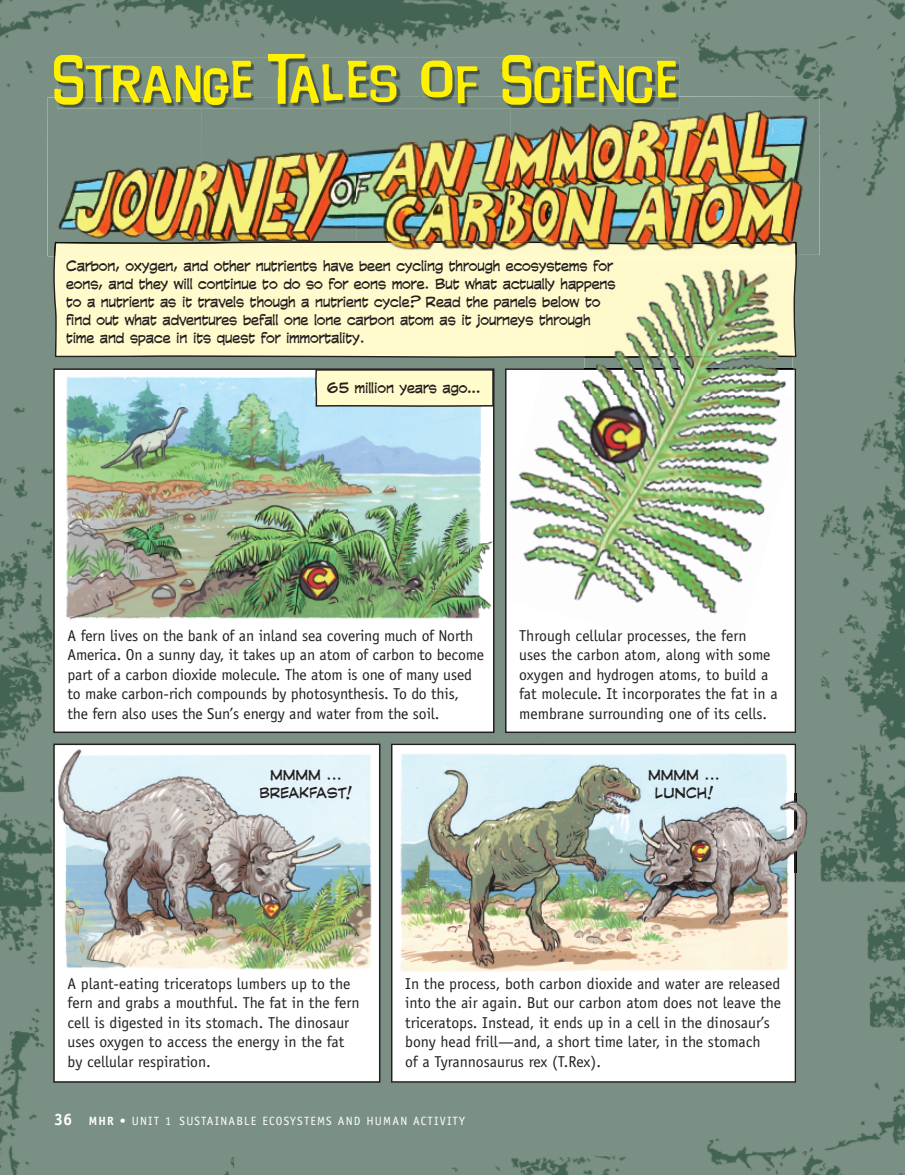
<style>
.page{position:relative;width:905px;height:1175px;background:#fff}
.page>*{position:absolute;margin:0;border:0;box-sizing:border-box;transform-origin:0 0}
.t1{font:15.75px/19.5px "Officina Sans";color:#231f20}
.t2{font:13.5px/18px "CC Comicrazy";color:#231f20;text-align:center}
.t3{font:12px "Officina Sans";letter-spacing:.1em;color:#fff}
.s1{font-weight:700;font-size:16.5px}
.s2{font-weight:700}
</style>
<div class="page">
<img style="left:0;top:0;width:904px;height:79px">
<img style="left:0;top:79px;width:76px;height:1095px">
<img style="left:679px;top:79px;width:225px;height:54px">
<img style="left:801px;top:133px;width:103px;height:1041px">
<div style="left:750px;top:255px;width:51px;height:919px;background:#7b9084"></div>
<div style="left:76px;top:358px;width:508px;height:42px;background:#7b9084"></div>
<img style="left:491px;top:400px;width:51px;height:343px">
<div style="left:76px;top:733px;width:415px;height:41px;background:#7b9084"></div>
<div style="left:336px;top:774px;width:103px;height:400px;background:#7b9084"></div>
<div style="left:76px;top:1082px;width:260px;height:92px;background:#7b9084"></div>
<div style="left:439px;top:1082px;width:311px;height:92px;background:#7b9084"></div>
<div style="left:53px;top:256px;width:743px;height:102px;background:#fffbcc"></div>
<img style="left:47px;top:97px;width:154px;height:159px">
<img style="left:201px;top:108px;width:463px;height:134px">
<img style="left:664px;top:96px;width:155px;height:159px">
<img style="left:54px;top:242px;width:742px;height:14px">
<img style="left:57px;top:57px;width:622px;height:51px">
<svg style="left:54px;top:55px;width:197px;height:50px;background:#a3ab4d"></svg>
<svg style="left:268px;top:54px;width:74px;height:50px;background:#a1a94d"></svg>
<svg style="left:348px;top:61px;width:48px;height:41px;background:#abaf3f"></svg>
<svg style="left:421px;top:61px;width:56px;height:42px;background:#a8ae45"></svg>
<svg style="left:502px;top:55px;width:173px;height:50px;background:#a4ab48"></svg>
<div style="left:54px;top:369px;width:440px;height:363px;background:#fff"></div>
<img style="left:66px;top:376px;width:425px;height:244px">
<div style="left:53px;top:368px;width:441px;height:365px;border:2px solid #231f20"></div>
<svg style="left:315px;top:368px;width:179px;height:39px;background:#e4e1b8"></svg>
<div style="left:54px;top:744px;width:325px;height:337px;background:#fff"></div>
<img style="left:58px;top:749px;width:314px;height:221px">
<div style="left:53px;top:743px;width:327px;height:339px;border:2px solid #231f20"></div>
<img style="left:505px;top:368px;width:291px;height:365px">
<img style="left:584px;top:262px;width:208px;height:106px">
<img style="left:584px;top:355px;width:208px;height:3px">
<img style="left:584px;top:368px;width:208px;height:27px">
<img style="left:391px;top:743px;width:405px;height:339px">
<img style="left:796px;top:793px;width:18px;height:79px">
<img style="left:765px;top:793px;width:31px;height:79px">
<p class="t2" style="left:66px;top:258px;width:551px;text-align:left">Carbon, oxygen, and other nutrients have been cycling through ecosystems for eons, and they will continue to do so for eons more. But what actually happens to a nutrient as it travels though a nutrient cycle? Read the panels below to find out what adventures befall one lone carbon atom as it journeys through time and space in its quest for immortality.</p>
<p class="t2" style="left:327px;top:380px;width:156px">65 million years ago…</p>
<p class="t1" style="left:68px;top:627px;width:418px">A fern lives on the bank of an inland sea covering much of North America. On a sunny day, it takes up an atom of carbon to become part of a carbon dioxide molecule. The atom is one of many used to make carbon-rich compounds by photosynthesis. To do this,<br>the fern also uses the Sun’s energy and water from the soil.</p>
<p class="t2" style="left:260px;top:766px;width:94px">MMMM ...<br>BREAKFAST!</p>
<p class="t1" style="left:519px;top:627px;width:260px">Through cellular processes, the fern uses the carbon atom, along with some oxygen and hydrogen atoms, to build a fat molecule. It incorporates the fat in a membrane surrounding one of its cells.</p>
<p class="t2" style="left:648px;top:767px;width:73px">MMMM ...<br>LUNCH!</p>
<p class="t1" style="left:68px;top:975px;width:294px">A plant-eating triceratops lumbers up to the fern and grabs a mouthful. The fat in the fern cell is digested in its stomach. The dinosaur uses oxygen to access the energy in the fat by cellular respiration.</p>
<p class="t1" style="left:405px;top:975px;width:377px">In the process, both carbon dioxide and water are released into the air again. But our carbon atom does not leave the triceratops. Instead, it ends up in a cell in the dinosaur’s bony head frill—and, a short time later, in the stomach<br>of a Tyrannosaurus rex (T.Rex).</p>
<p class="t3" style="left:54px;top:1116px;width:412px"><span class="s1">36</span> <span class="s2">MHR •</span> UNIT 1 SUSTAINABLE ECOSYSTEMS AND HUMAN ACTIVITY</p>
</div>
